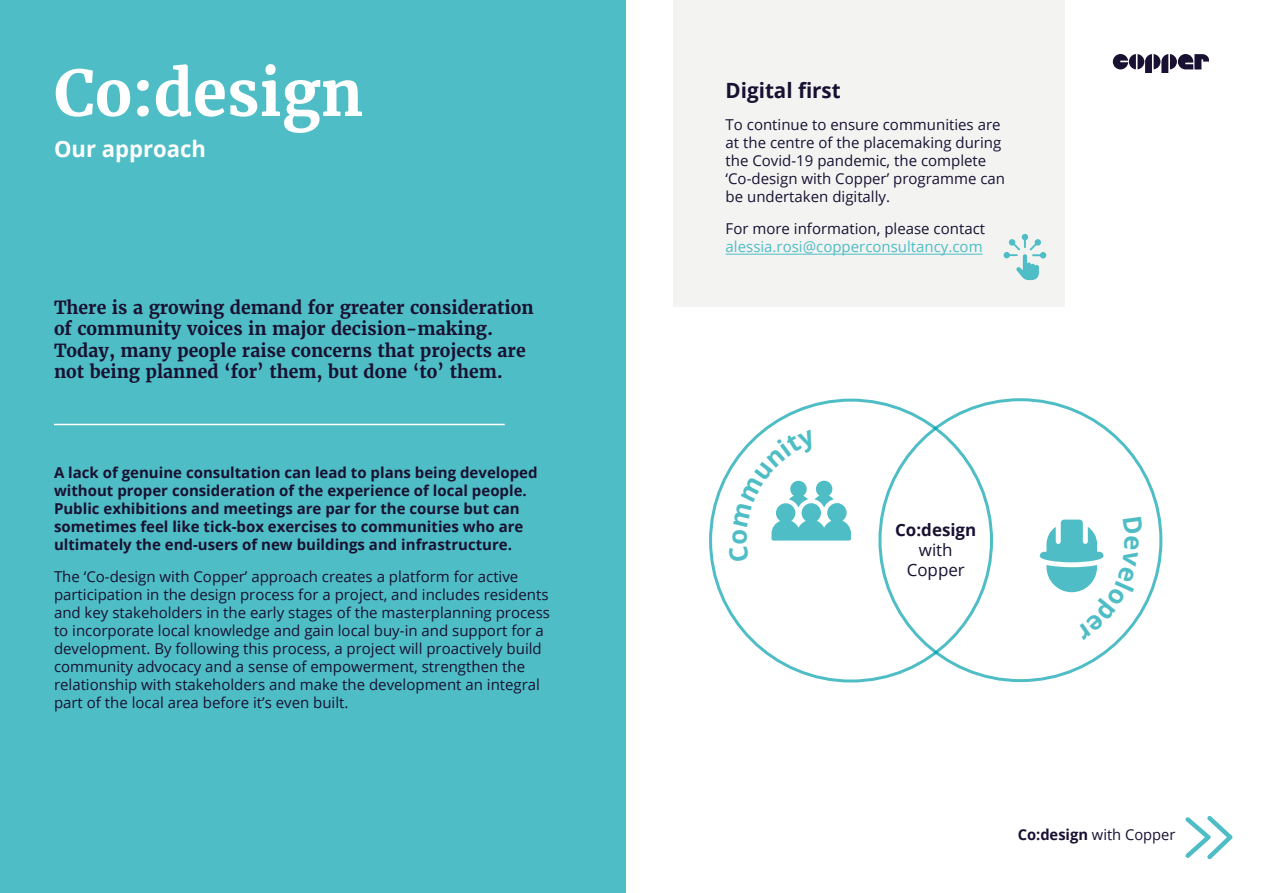
<style>
.page{position:relative;width:1263px;height:893px;background:#fff}
.page>*{position:absolute;margin:0;border:0;box-sizing:border-box;transform-origin:0 0}
.t1{font:700 63px "Merriweather";color:#fff}
.t2{font:700 22.5px "Open Sans";color:#fff}
.t3{font:700 21px "Open Sans";color:#191132}
.t4{font:700 18px/21.6px "Merriweather";color:#191132}
.t5{font:16.95px/20.4px "Open Sans";color:#191132;text-align:center}
.t6{font:700 16.95px "Open Sans";color:#191132}
.t7{font:15px/18px "Open Sans";color:#191132}
.t8{font:700 15px/18px "Open Sans";color:#191132}
.s1{color:#4ebdc5}
.s2{font-weight:700}
</style>
<div class="page">
<svg style="left:1178px;top:54px;width:15px;height:15px"></svg>
<svg style="left:1194px;top:54px;width:15px;height:15px"></svg>
<svg style="left:1113px;top:54px;width:64px;height:19px"></svg>
<svg style="left:1185px;top:816px;width:47px;height:43px"></svg>
<div style="left:0;top:0;width:625px;height:893px;background:#4ebdc5"></div>
<hr style="left:54px;top:424px;width:451px;height:1px;background:#fff">
<div style="left:673px;top:0;width:391px;height:306px;background:#f3f3f2"></div>
<hr style="left:726px;top:254px;width:257px;height:1px;background:#4ebdc5">
<svg style="left:1003px;top:234px;width:43px;height:46px"></svg>
<svg style="left:728px;top:429px;width:123px;height:112px"></svg>
<svg style="left:1040px;top:519px;width:103px;height:121px"></svg>
<h1 class="t1" style="left:54px;top:53px;width:311px">Co:design</h1>
<h2 class="t2" style="left:54px;top:133px;width:153px">Our approach</h2>
<p class="t4" style="left:54px;top:296px;width:481px">There is a growing demand for greater consideration of community voices in major decision-making.<br>Today, many people raise concerns that projects are not being planned ‘for’ them, but done ‘to’ them.</p>
<p class="t8" style="left:54px;top:463px;width:485px">A lack of genuine consultation can lead to plans being developed without proper consideration of the experience of local people.<br>Public exhibitions and meetings are par for the course but can sometimes feel like tick-box exercises to communities who are ultimately the end-users of new buildings and infrastructure.</p>
<p class="t7" style="left:54px;top:567px;width:497px">The ‘Co-design with Copper’ approach creates a platform for active participation in the design process for a project, and includes residents and key stakeholders in the early stages of the masterplanning process to incorporate local knowledge and gain local buy-in and support for a development. By following this process, a project will proactively build community advocacy and a sense of empowerment, strengthen the relationship with stakeholders and make the development an integral part of the local area before it’s even built.</p>
<h3 class="t3" style="left:726px;top:75px;width:117px">Digital first</h3>
<p class="t7" style="left:726px;top:115px;width:281px">To continue to ensure communities are at the centre of the placemaking during the Covid-19 pandemic, the complete ‘Co-design with Copper’ programme can be undertaken digitally.</p>
<p class="t7" style="left:726px;top:219px;width:261px">For more information, please contact <span class="s1">alessia.rosi</span><span class="s1">@copperconsultancy.com</span></p>
<p class="t6" style="left:895px;top:517px;width:83px">Co:design</p>
<p class="t5" style="left:907px;top:539px;width:60px">with<br>Copper</p>
<p class="t7" style="left:1018px;top:826px;width:159px"><span class="s2">Co:design</span> with Copper</p>
</div>
